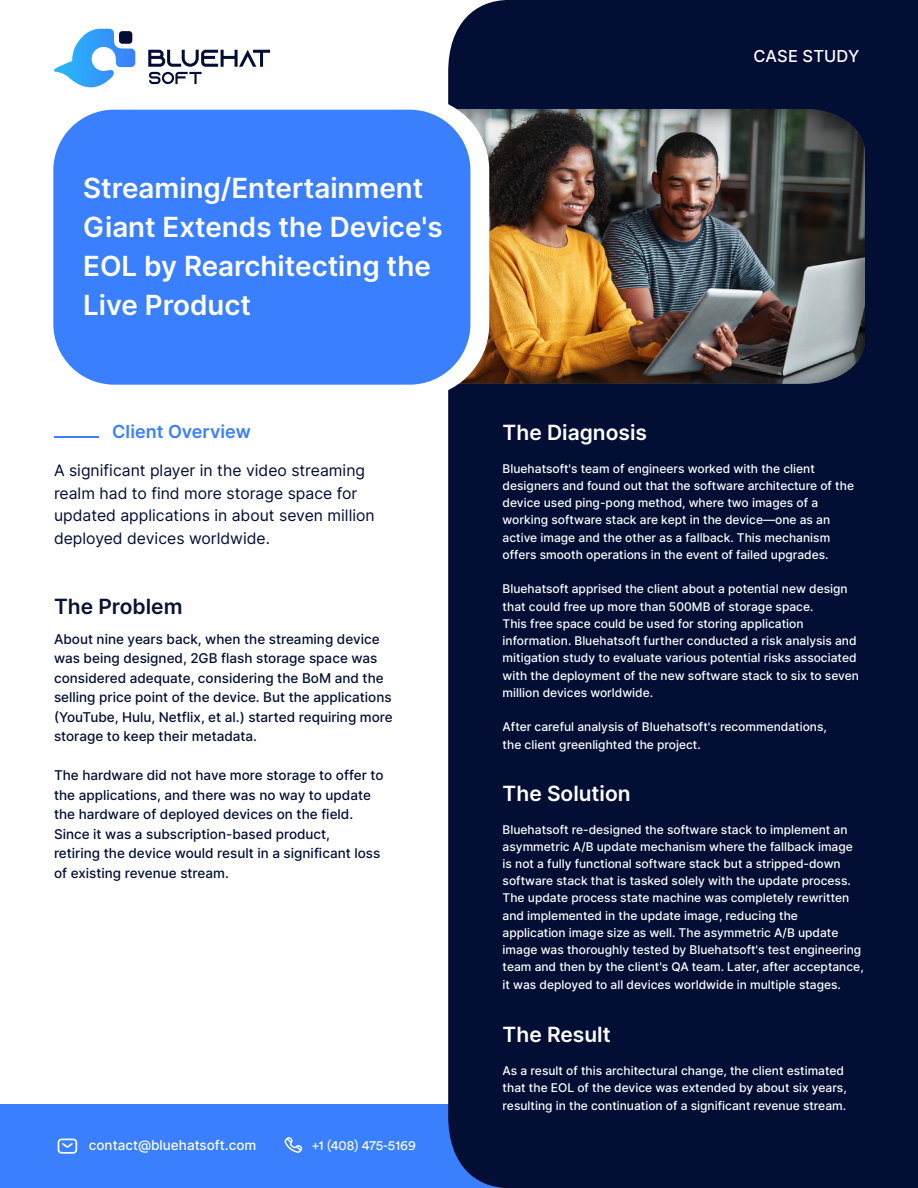
<style>
.page{position:relative;width:918px;height:1188px;background:#fff}
.page>*{position:absolute;margin:0;border:0;box-sizing:border-box;transform-origin:0 0}
.t1{font:600 27.75px/39px "Inter";color:#fff}
.t2{font:600 21px "Inter";color:#fff}
.t3{font:600 21px "Inter";color:#091333}
.t4{font:600 18px "Inter";color:#3a7ffe}
.t5{font:500 16.5px "Inter";letter-spacing:.01em;color:#fff}
.t6{font:15.75px/22.5px "Inter";color:#020e34}
.t7{font:500 13.5px/19.5px "Inter";color:#020e34}
.t8{font:500 13.5px "Inter";color:#fff}
.t9{font:13.5px "Circular Std";color:#fff}
.t10{font:500 12px/17.2px "Inter";color:#fff}
</style>
<div class="page">
<div style="left:0;top:1105px;width:918px;height:83px;background:#3a7ffe"></div>
<div style="left:448px;top:0;width:470px;height:1188px;background:#020e34"></div>
<div style="left:394px;top:108px;width:472px;height:278px;background:#000;opacity:.5"></div>
<svg style="left:54px;top:29px;width:81px;height:59px"></svg>
<div style="left:119px;top:31px;width:13px;height:13px;background:#020e34;border-radius:3px"></div>
<svg style="left:148px;top:50px;width:122px;height:34px"></svg>
<div style="left:35px;top:97px;width:454px;height:300px;background:#fff;border-radius:73px"></div>
<div style="left:53px;top:110px;width:417px;height:275px;background:#3a7ffe;border-radius:61px"></div>
<hr style="left:54px;top:436px;width:44px;height:1px;background:#3a7ffe">
<div style="left:58px;top:1139px;width:19px;height:15px;border:2px solid #fff;border-radius:3px"></div>
<svg style="left:62px;top:1143px;width:11px;height:5px"></svg>
<svg style="left:284px;top:1137px;width:19px;height:16px"></svg>
<h1 class="t1" style="left:83px;top:167px;width:361px">Streaming/Entertainment<br>Giant Extends the Device's<br>EOL by Rearchitecting the<br>Live Product</h1>
<h3 class="t4" style="left:112px;top:418px;width:140px">Client Overview</h3>
<h3 class="t6" style="left:54px;top:459px;width:322px">A significant player in the video streaming realm had to find more storage space for updated applications in about seven million deployed devices worldwide.</h3>
<h2 class="t3" style="left:54px;top:591px;width:130px">The Problem</h2>
<p class="t7" style="left:54px;top:629px;width:340px">About nine years back, when the streaming device was being designed, 2GB flash storage space was considered adequate, considering the BoM and the selling price point of the device. But the applications (YouTube, Hulu, Netflix, et al.) started requiring more storage to keep their metadata.</p>
<p class="t7" style="left:54px;top:765px;width:331px">The hardware did not have more storage to offer to the applications, and there was no way to update the hardware of deployed devices on the field.<br>Since it was a subscription-based product,<br>retiring the device would result in a significant loss of existing revenue stream.</p>
<p class="t8" style="left:89px;top:1135px;width:169px">contact@bluehatsoft.com</p>
<p class="t9" style="left:312px;top:1137px;width:106px">+1 (408) 475-5169</p>
<h3 class="t5" style="left:753px;top:44px;width:108px">CASE STUDY</h3>
<h2 class="t2" style="left:503px;top:417px;width:146px">The Diagnosis</h2>
<p class="t10" style="left:503px;top:459px;width:353px">Bluehatsoft's team of engineers worked with the client designers and found out that the software architecture of the device used ping-pong method, where two images of a working software stack are kept in the device—one as an active image and the other as a fallback. This mechanism offers smooth operations in the event of failed upgrades.</p>
<p class="t10" style="left:503px;top:580px;width:358px">Bluehatsoft apprised the client about a potential new design that could free up more than 500MB of storage space.<br>This free space could be used for storing application information. Bluehatsoft further conducted a risk analysis and mitigation study to evaluate various potential risks associated with the deployment of the new software stack to six to seven million devices worldwide.</p>
<p class="t10" style="left:503px;top:718px;width:326px">After careful analysis of Bluehatsoft's recommendations, the client greenlighted the project.</p>
<h2 class="t2" style="left:503px;top:777px;width:130px">The Solution</h2>
<p class="t10" style="left:503px;top:820px;width:363px">Bluehatsoft re-designed the software stack to implement an asymmetric A/B update mechanism where the fallback image is not a fully functional software stack but a stripped-down software stack that is tasked solely with the update process.<br>The update process state machine was completely rewritten and implemented in the update image, reducing the application image size as well. The asymmetric A/B update image was thoroughly tested by Bluehatsoft's test engineering team and then by the client's QA team. Later, after acceptance, it was deployed to all devices worldwide in multiple stages.</p>
<h2 class="t2" style="left:503px;top:1019px;width:110px">The Result</h2>
<p class="t10" style="left:503px;top:1062px;width:346px">As a result of this architectural change, the client estimated that the EOL of the device was extended by about six years, resulting in the continuation of a significant revenue stream.</p>
</div>
